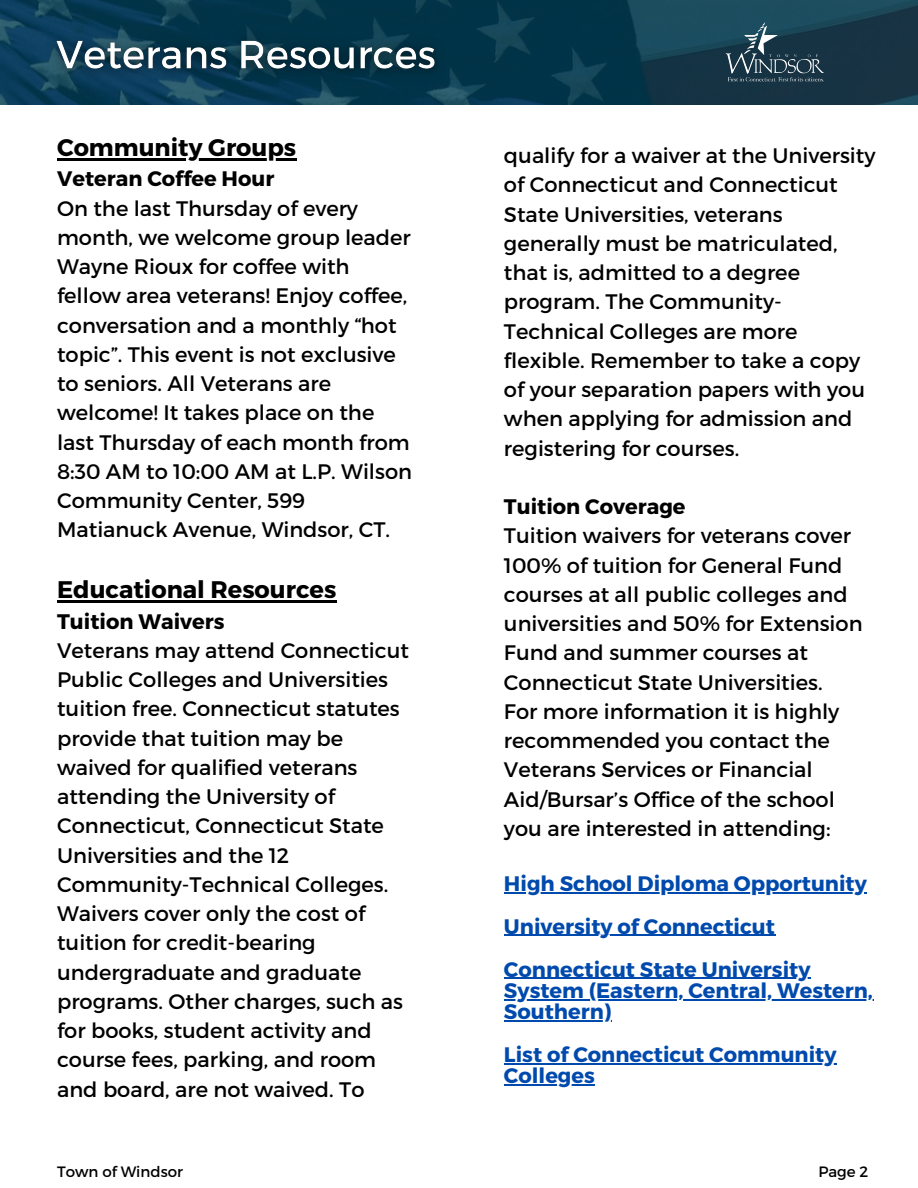
<style>
.page{position:relative;width:918px;height:1188px;background:#fff}
.page>*{position:absolute;margin:0;border:0;box-sizing:border-box;transform-origin:0 0}
.t1{font:700 24px "Montserrat";color:#000}
.t2{font:21px/29.2px "Montserrat";color:#000}
.t3{font:700 21px/21.3px "Montserrat";color:#004aad}
.t4{font:700 21px "Montserrat";color:#000}
.t5{font:15px "Montserrat";color:#000}
</style>
<div class="page">
<img style="left:0;top:0;width:918px;height:105px">
<img style="left:723px;top:19px;width:103px;height:66px">
<img style="left:40px;top:13px;width:413px;height:82px">
<hr style="left:57px;top:158px;width:239px;height:3px;background:#000">
<hr style="left:57px;top:600px;width:279px;height:3px;background:#000">
<hr style="left:504px;top:892px;width:363px;height:1px;background:#004aad">
<hr style="left:504px;top:935px;width:271px;height:1px;background:#004aad">
<hr style="left:504px;top:978px;width:307px;height:1px;background:#004aad">
<hr style="left:504px;top:999px;width:369px;height:1px;background:#004aad">
<hr style="left:504px;top:1020px;width:107px;height:2px;background:#004aad">
<hr style="left:504px;top:1063px;width:333px;height:1px;background:#004aad">
<hr style="left:504px;top:1085px;width:91px;height:1px;background:#004aad">
<p class="t1" style="left:57px;top:132px;width:241px">Community Groups</p>
<p class="t4" style="left:57px;top:165px;width:219px">Veteran Coffee Hour</p>
<p class="t2" style="left:57px;top:193px;width:356px">On the last Thursday of every month, we welcome group leader<br>Wayne Rioux for coffee with fellow area veterans! Enjoy coffee, conversation and a monthly “hot topic”. This event is not exclusive to seniors. All Veterans are welcome! It takes place on the last Thursday of each month from<br>8:30 AM to 10:00 AM at L.P. Wilson<br>Community Center, 599<br>Matianuck Avenue, Windsor, CT.</p>
<p class="t1" style="left:57px;top:574px;width:281px">Educational Resources</p>
<p class="t4" style="left:57px;top:607px;width:169px">Tuition Waivers</p>
<p class="t2" style="left:57px;top:635px;width:353px">Veterans may attend Connecticut<br>Public Colleges and Universities tuition free. Connecticut statutes provide that tuition may be waived for qualified veterans attending the University of<br>Connecticut, Connecticut State<br>Universities and the 12<br>Community-Technical Colleges.<br>Waivers cover only the cost of tuition for credit-bearing undergraduate and graduate programs. Other charges, such as for books, student activity and course fees, parking, and room and board, are not waived. To</p>
<p class="t2" style="left:504px;top:140px;width:373px">qualify for a waiver at the University of Connecticut and Connecticut<br>State Universities, veterans generally must be matriculated, that is, admitted to a degree program. The Community-<br>Technical Colleges are more flexible. Remember to take a copy of your separation papers with you when applying for admission and registering for courses.</p>
<p class="t4" style="left:504px;top:493px;width:183px">Tuition Coverage</p>
<p class="t2" style="left:504px;top:520px;width:360px">Tuition waivers for veterans cover<br>100% of tuition for General Fund courses at all public colleges and universities and 50% for Extension<br>Fund and summer courses at<br>Connecticut State Universities.</p>
<p class="t2" style="left:504px;top:696px;width:337px">For more information it is highly recommended you contact the<br>Veterans Services or Financial<br>Aid/Bursar’s Office of the school you are interested in attending:</p>
<p class="t3" style="left:504px;top:872px;width:364px">High School Diploma Opportunity</p>
<p class="t3" style="left:504px;top:915px;width:273px">University of Connecticut</p>
<p class="t3" style="left:504px;top:957px;width:371px">Connecticut State University<br>System (Eastern, Central, Western,<br>Southern)</p>
<p class="t3" style="left:504px;top:1043px;width:334px">List of Connecticut Community<br>Colleges</p>
<p class="t5" style="left:57px;top:1162px;width:127px">Town of Windsor</p>
<p class="t5" style="left:818px;top:1162px;width:51px">Page 2</p>
</div>
